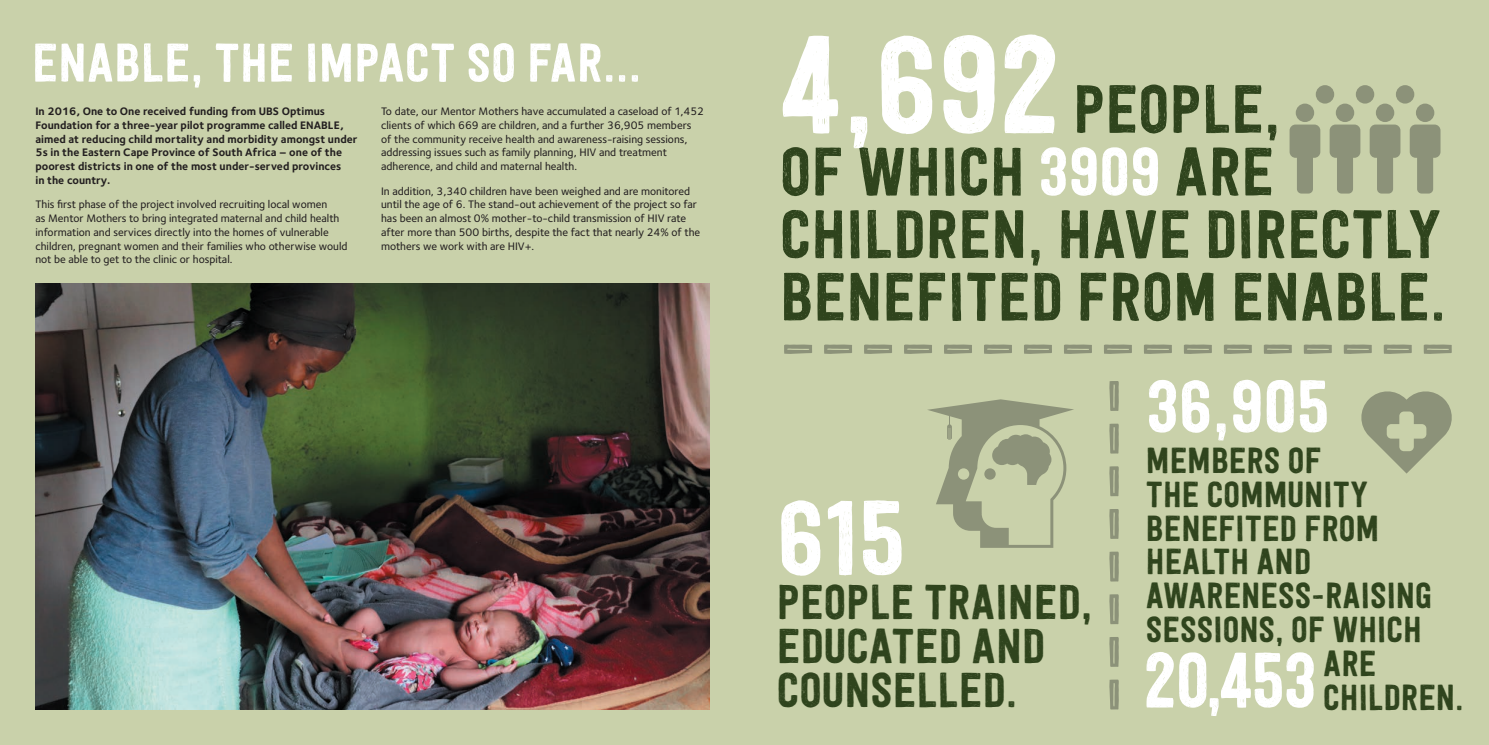
<style>
.page{position:relative;width:1489px;height:745px;background:#fff}
.page>*{position:absolute;margin:0;border:0;box-sizing:border-box;transform-origin:0 0}
.Main_Headings{font:105px "Festivo Letters No 6";color:#fff}
.Main_Headings-2{font:77.25px "Festivo Letters No 6";color:#fff;scale:.96 1}
.Main_Headings-3{font:73.38px "Festivo Letters No 6";color:#fff}
.Main_Headings-4{font:67.5px/62.5px "Festivo Letters No 6";color:#2f441d}
.Main_Headings-5{font:53.75px "Festivo Letters No 6";color:#fff}
.Main_Headings-6{font:48.5px/44.1px "Festivo Letters No 6";color:#2f441d}
.Main_Headings-7{font:36px/33.8px "Festivo Letters No 6";color:#2f441d}
.Body_Copy{font:500 11.25px/13.8px "Foundry Sterling";color:#231f20}
.Body_Copy-2{font:700 11.25px/13.8px "Foundry Sterling";color:#231f20}
.s1{font-size:137px;color:#fff}
.s2{color:#fff}
</style>
<div class="page">
<div style="left:0;top:0;width:1488px;height:744px;background:#c9d1aa"></div>
<svg style="left:784px;top:344px;width:667px;height:10px"></svg>
<svg style="left:1109px;top:381px;width:9px;height:328px"></svg>
<svg style="left:927px;top:399px;width:147px;height:148px"></svg>
<svg style="left:1361px;top:391px;width:91px;height:82px"></svg>
<div style="left:1295px;top:103px;width:18px;height:19px;background:#8c9279;border-radius:50%"></div>
<svg style="left:1289px;top:124px;width:31px;height:69px"></svg>
<div style="left:1335px;top:103px;width:19px;height:19px;background:#8c9279;border-radius:50%"></div>
<svg style="left:1329px;top:124px;width:31px;height:69px"></svg>
<div style="left:1375px;top:103px;width:19px;height:19px;background:#8c9279;border-radius:50%"></div>
<svg style="left:1369px;top:124px;width:31px;height:69px"></svg>
<div style="left:1415px;top:103px;width:19px;height:19px;background:#8c9279;border-radius:50%"></div>
<svg style="left:1409px;top:124px;width:31px;height:69px"></svg>
<div style="left:1315px;top:85px;width:18px;height:18px;background:#8c9279;border-radius:50%"></div>
<div style="left:1355px;top:85px;width:19px;height:18px;background:#8c9279;border-radius:50%"></div>
<div style="left:1395px;top:85px;width:19px;height:18px;background:#8c9279;border-radius:50%"></div>
<img style="left:35px;top:283px;width:674px;height:426px">
<p class="Main_Headings-5" style="left:32px;top:30px;width:611px">ENABLE, THE IMPACT SO FAR...</p>
<p class="Main_Headings-4" style="left:778px;top:76px;width:669px"><span class="s1">4,692</span> PEOPLE,<br>OF WHICH <span class="s2">3909</span> ARE<br>CHILDREN, HAVE DIRECTLY<br>BENEFITED FROM ENABLE.</p>
<p class="Body_Copy-2" style="left:35px;top:104px;width:323px">In 2016, One to One received funding from UBS Optimus Foundation for a three-year pilot programme called ENABLE, aimed at reducing child mortality and morbidity amongst under 5s in the Eastern Cape Province of South Africa – one of the poorest districts in one of the most under-served provinces<br>in the country.</p>
<p class="Body_Copy" style="left:35px;top:197px;width:314px">This first phase of the project involved recruiting local women<br>as Mentor Mothers to bring integrated maternal and child health information and services directly into the homes of vulnerable children, pregnant women and their families who otherwise would not be able to get to the clinic or hospital.</p>
<p class="Body_Copy" style="left:381px;top:104px;width:324px">To date, our Mentor Mothers have accumulated a caseload of 1,452 clients of which 669 are children, and a further 36,905 members of the community receive health and awareness-raising sessions, addressing issues such as family planning, HIV and treatment adherence, and child and maternal health.</p>
<p class="Body_Copy" style="left:381px;top:184px;width:320px">In addition, 3,340 children have been weighed and are monitored until the age of 6. The stand-out achievement of the project so far has been an almost 0% mother-to-child transmission of HIV rate after more than 500 births, despite the fact that nearly 24% of the mothers we work with are HIV+.</p>
<p class="Main_Headings" style="left:777px;top:474px;width:130px">615</p>
<p class="Main_Headings-6" style="left:777px;top:578px;width:317px">PEOPLE TRAINED,<br>EDUCATED AND<br>COUNSELLED.</p>
<p class="Main_Headings-3" style="left:1145px;top:362px;width:185px">36,905</p>
<p class="Main_Headings-7" style="left:1145px;top:442px;width:287px">MEMBERS OF<br>THE COMMUNITY<br>BENEFITED FROM<br>HEALTH AND<br>AWARENESS-RAISING<br>SESSIONS, OF WHICH</p>
<p class="Main_Headings-7" style="left:1323px;top:645px;width:55px">ARE</p>
<p class="Main_Headings-2" style="left:1144px;top:633px;width:181px">20,453</p>
<p class="Main_Headings-7" style="left:1323px;top:678px;width:142px">CHILDREN.</p>
</div>
